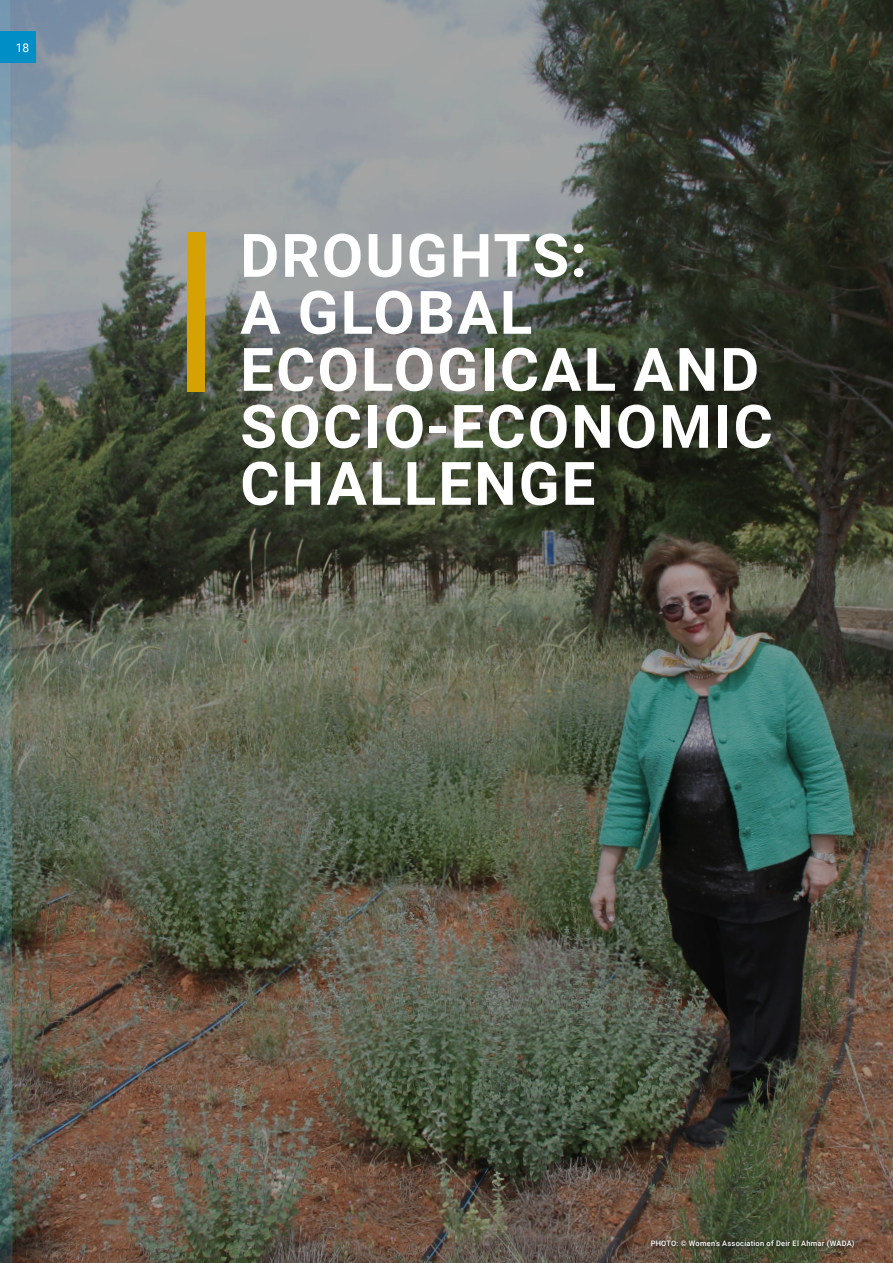
<style>
.page{position:relative;width:893px;height:1263px;background:#fff}
.page>*{position:absolute;margin:0;border:0;box-sizing:border-box;transform-origin:0 0}
.Heading_1_White{font:700 60px/57px "Roboto";letter-spacing:.035em;color:#fff}
.t1{font:12px "Roboto";color:#fff}
.Photocredit{font:500 7.5px "Roboto";letter-spacing:.03em;color:#fff}
</style>
<div class="page">
<img style="left:13px;top:0;width:880px;height:1263px">
<div style="left:187px;top:232px;width:18px;height:160px;background:#d6a102"></div>
<svg style="left:0;top:0;width:13px;height:1263px"></svg>
<div style="left:0;top:31px;width:35px;height:32px;background:#008ec6"></div>
<div style="left:647px;top:1236px;width:212px;height:16px;background:#000;opacity:.8"></div>
<p class="t1" style="left:16px;top:39px;width:15px">18</p>
<p class="Heading_1_White" style="left:240px;top:225px;width:534px">DROUGHTS:<br>A GLOBAL<br>ECOLOGICAL AND<br>SOCIO-ECONOMIC<br>CHALLENGE</p>
<p class="Photocredit" style="left:651px;top:1238px;width:205px">PHOTO: © Women’s Association of Deir El Ahmar (WADA)</p>
</div>
